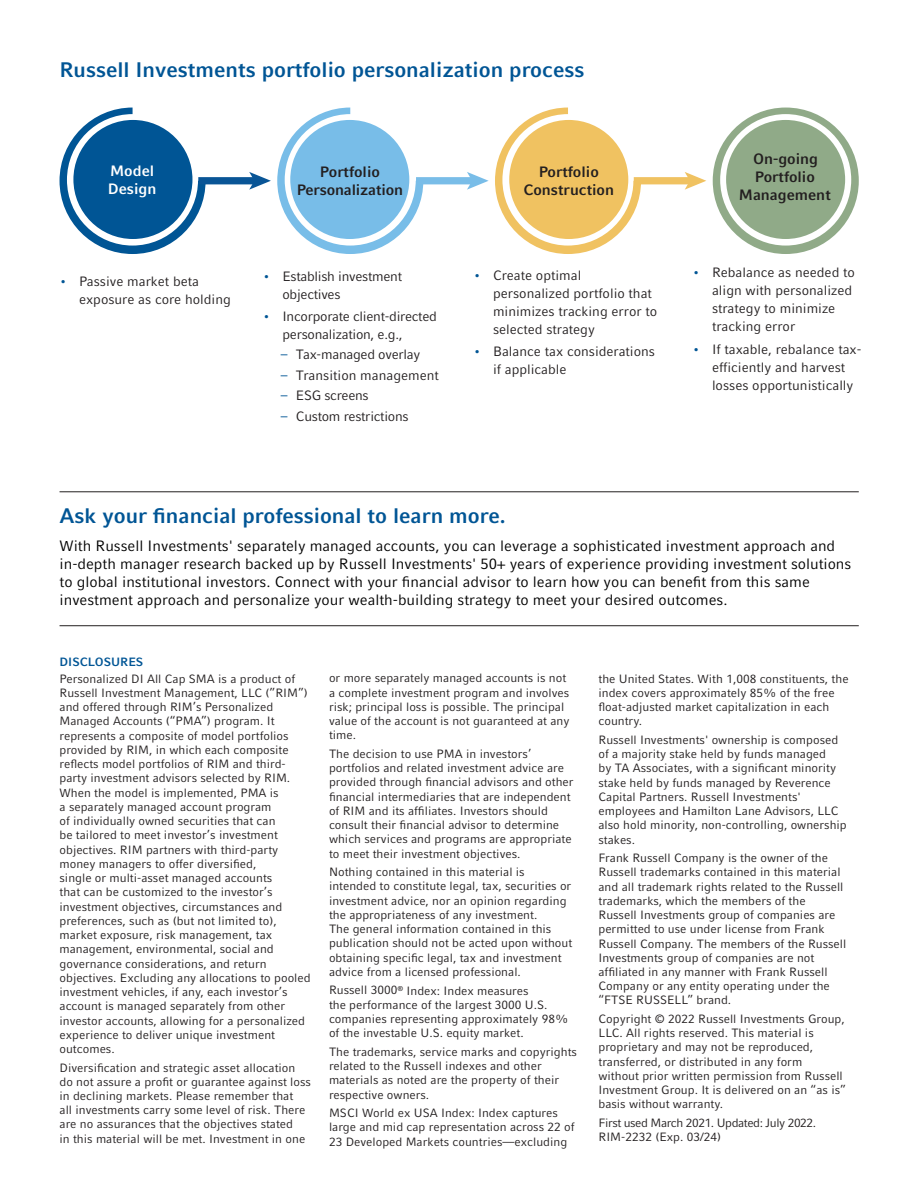
<style>
.page{position:relative;width:918px;height:1188px;background:#fff}
.page>*{position:absolute;margin:0;border:0;box-sizing:border-box;transform-origin:0 0}
.t1{font:700 21px "Compatil Fact LT Pro";color:#005595}
.t2{font:15px/18px "Compatil Fact LT Pro";color:#000001}
.t3{font:700 15px/18px "Compatil Fact LT Pro";color:#231f20;text-align:center}
.t4{font:700 15px/18px "Compatil Fact LT Pro";color:#fff}
.t5{font:13.5px/18px "Compatil Fact LT Pro";color:#231f20}
.t6{font:13.5px/18px "Compatil Fact LT Pro";letter-spacing:-.02em;color:#231f20}
.t7{font:12px/14.2px "Compatil Fact LT Pro";color:#231f20}
.t8{font:12px/14.2px "Compatil Fact LT Pro";letter-spacing:-.035em;color:#231f20}
.t9{font:700 12px "Compatil Fact LT Pro";color:#005595}
.s1{color:#005595}
</style>
<div class="page">
<hr style="left:60px;top:625px;width:799px;height:1px;background:#231f20">
<hr style="left:60px;top:491px;width:799px;height:1px;background:#231f20">
<div style="left:713px;top:108px;width:146px;height:146px;background:#90aa88;border-radius:73px"></div>
<div style="left:720px;top:114px;width:131px;height:132px;background:#fff;border-radius:50%"></div>
<svg style="left:495px;top:108px;width:146px;height:146px"></svg>
<div style="left:502px;top:114px;width:132px;height:132px;background:#fff;border-radius:50%"></div>
<svg style="left:277px;top:108px;width:146px;height:146px"></svg>
<div style="left:285px;top:114px;width:131px;height:132px;background:#fff;border-radius:50%"></div>
<svg style="left:60px;top:108px;width:146px;height:146px"></svg>
<div style="left:67px;top:114px;width:131px;height:132px;background:#fff;border-radius:50%"></div>
<div style="left:634px;top:177px;width:57px;height:7px;background:#f0c261"></div>
<svg style="left:685px;top:172px;width:21px;height:18px"></svg>
<div style="left:416px;top:177px;width:57px;height:7px;background:#79bde8"></div>
<svg style="left:467px;top:172px;width:22px;height:18px"></svg>
<div style="left:198px;top:177px;width:58px;height:7px;background:#095596"></div>
<svg style="left:249px;top:172px;width:22px;height:18px"></svg>
<div style="left:73px;top:120px;width:119px;height:119px;background:#005595;border-radius:50%"></div>
<div style="left:290px;top:120px;width:119px;height:119px;background:#78bde8;border-radius:50%"></div>
<div style="left:509px;top:120px;width:119px;height:119px;background:#f0c261;border-radius:50%"></div>
<div style="left:726px;top:120px;width:119px;height:119px;background:#90aa88;border-radius:50%"></div>
<h1 class="t1" style="left:60px;top:57px;width:526px">Russell Investments portfolio personalization process</h1>
<p class="t4" style="left:108px;top:162px;width:50px">Model<br>Design</p>
<p class="t5" style="left:79px;top:272px;width:153px;text-indent:-19px"><span class="s1">•</span> Passive market beta exposure as core holding</p>
<p class="t3" style="left:297px;top:163px;width:108px">Portfolio<br>Personalization</p>
<p class="t6" style="left:282px;top:267px;width:121px;text-indent:-19px"><span class="s1">•</span> Establish investment objectives</p>
<p class="t6" style="left:282px;top:307px;width:156px;text-indent:-19px"><span class="s1">•</span> Incorporate client-directed personalization, e.g.,</p>
<p class="t6" style="left:281px;top:346px;width:141px"><span class="s1">–</span> Tax-managed overlay</p>
<p class="t5" style="left:281px;top:366px;width:159px"><span class="s1">–</span> Transition management</p>
<p class="t6" style="left:281px;top:387px;width:89px"><span class="s1">–</span> ESG screens</p>
<p class="t6" style="left:281px;top:407px;width:129px"><span class="s1">–</span> Custom restrictions</p>
<p class="t3" style="left:523px;top:163px;width:92px">Portfolio<br>Construction</p>
<p class="t5" style="left:493px;top:266px;width:166px;text-indent:-19px"><span class="s1">•</span> Create optimal personalized portfolio that minimizes tracking error to selected strategy</p>
<p class="t5" style="left:493px;top:342px;width:164px;text-indent:-19px"><span class="s1">•</span> Balance tax considerations if applicable</p>
<p class="t3" style="left:739px;top:150px;width:93px">On-going<br>Portfolio<br>Management</p>
<p class="t5" style="left:712px;top:264px;width:144px;text-indent:-19px"><span class="s1">•</span> Rebalance as needed to align with personalized strategy to minimize tracking error</p>
<p class="t5" style="left:712px;top:340px;width:151px;text-indent:-19px"><span class="s1">•</span> If taxable, rebalance tax&shy;efficiently and harvest losses opportunistically</p>
<h1 class="t1" style="left:60px;top:504px;width:448px">Ask your financial professional to learn more.</h1>
<p class="t2" style="left:60px;top:536px;width:793px">With Russell Investments' separately managed accounts, you can leverage a sophisticated investment approach and in-depth manager research backed up by Russell Investments' 50+ years of experience providing investment solutions to global institutional investors. Connect with your financial advisor to learn how you can benefit from this same investment approach and personalize your wealth-building strategy to meet your desired outcomes.</p>
<p class="t9" style="left:60px;top:655px;width:85px">DISCLOSURES</p>
<p class="t7" style="left:60px;top:671px;width:253px">Personalized DI All Cap SMA is a product of Russell Investment Management, LLC (”RIM”) and offered through RIM’s Personalized Managed Accounts (“PMA”) program. It represents a composite of model portfolios provided by RIM, in which each composite reflects model portfolios of RIM and third&shy;party investment advisors selected by RIM.<br>When the model is implemented, PMA is<br>a separately managed account program<br>of individually owned securities that can<br>be tailored to meet investor’s investment objectives. RIM partners with third-party money managers to offer diversified,<br>single or multi-asset managed accounts<br>that can be customized to the investor’s investment objectives, circumstances and preferences, such as (but not limited to), market exposure, risk management, tax management, environmental, social and governance considerations, and return objectives. Excluding any allocations to pooled investment vehicles, if any, each investor’s account is managed separately from other investor accounts, allowing for a personalized experience to deliver unique investment outcomes.</p>
<p class="t7" style="left:60px;top:1060px;width:253px">Diversification and strategic asset allocation do not assure a profit or guarantee against loss in declining markets. Please remember that<br>all investments carry some level of risk. There are no assurances that the objectives stated<br>in this material will be met. Investment in one</p>
<p class="t7" style="left:329px;top:671px;width:242px">or more separately managed accounts is not a complete investment program and involves risk; principal loss is possible. The principal value of the account is not guaranteed at any time.</p>
<p class="t7" style="left:329px;top:747px;width:246px">The decision to use PMA in investors’ portfolios and related investment advice are provided through financial advisors and other financial intermediaries that are independent of RIM and its affiliates. Investors should consult their financial advisor to determine which services and programs are appropriate to meet their investment objectives.</p>
<p class="t7" style="left:329px;top:865px;width:245px">Nothing contained in this material is intended to constitute legal, tax, securities or investment advice, nor an opinion regarding the appropriateness of any investment.<br>The general information contained in this publication should not be acted upon without obtaining specific legal, tax and investment advice from a licensed professional.</p>
<p class="t7" style="left:329px;top:983px;width:241px">Russell 3000<sup>®</sup> Index: Index measures<br>the performance of the largest 3000 U.S. companies representing approximately 98% of the investable U.S. equity market.</p>
<p class="t7" style="left:329px;top:1045px;width:249px">The trademarks, service marks and copyrights related to the Russell indexes and other materials as noted are the property of their respective owners.</p>
<p class="t7" style="left:329px;top:1106px;width:247px">MSCI World ex USA Index: Index captures large and mid cap representation across 22 of<br>23 Developed Markets countries—excluding</p>
<p class="t7" style="left:598px;top:671px;width:252px">the United States. With 1,008 constituents, the index covers approximately 85% of the free float-adjusted market capitalization in each country.</p>
<p class="t7" style="left:598px;top:733px;width:250px">Russell Investments' ownership is composed of a majority stake held by funds managed<br>by TA Associates, with a significant minority stake held by funds managed by Reverence Capital Partners. Russell Investments' employees and Hamilton Lane Advisors, LLC also hold minority, non-controlling, ownership stakes.</p>
<p class="t7" style="left:598px;top:851px;width:249px">Frank Russell Company is the owner of the Russell trademarks contained in this material and all trademark rights related to the Russell trademarks, which the members of the Russell Investments group of companies are permitted to use under license from Frank Russell Company. The members of the Russell Investments group of companies are not affiliated in any manner with Frank Russell Company or any entity operating under the “FTSE RUSSELL” brand.</p>
<p class="t7" style="left:598px;top:1012px;width:249px">Copyright © 2022 Russell Investments Group, LLC. All rights reserved. This material is proprietary and may not be reproduced, transferred, or distributed in any form<br>without prior written permission from Russell Investment Group. It is delivered on an “as is” basis without warranty.</p>
<p class="t8" style="left:598px;top:1116px;width:219px">First used March 2021. Updated: July 2022.<br>RIM-2232 (Exp. 03/24)</p>
</div>
